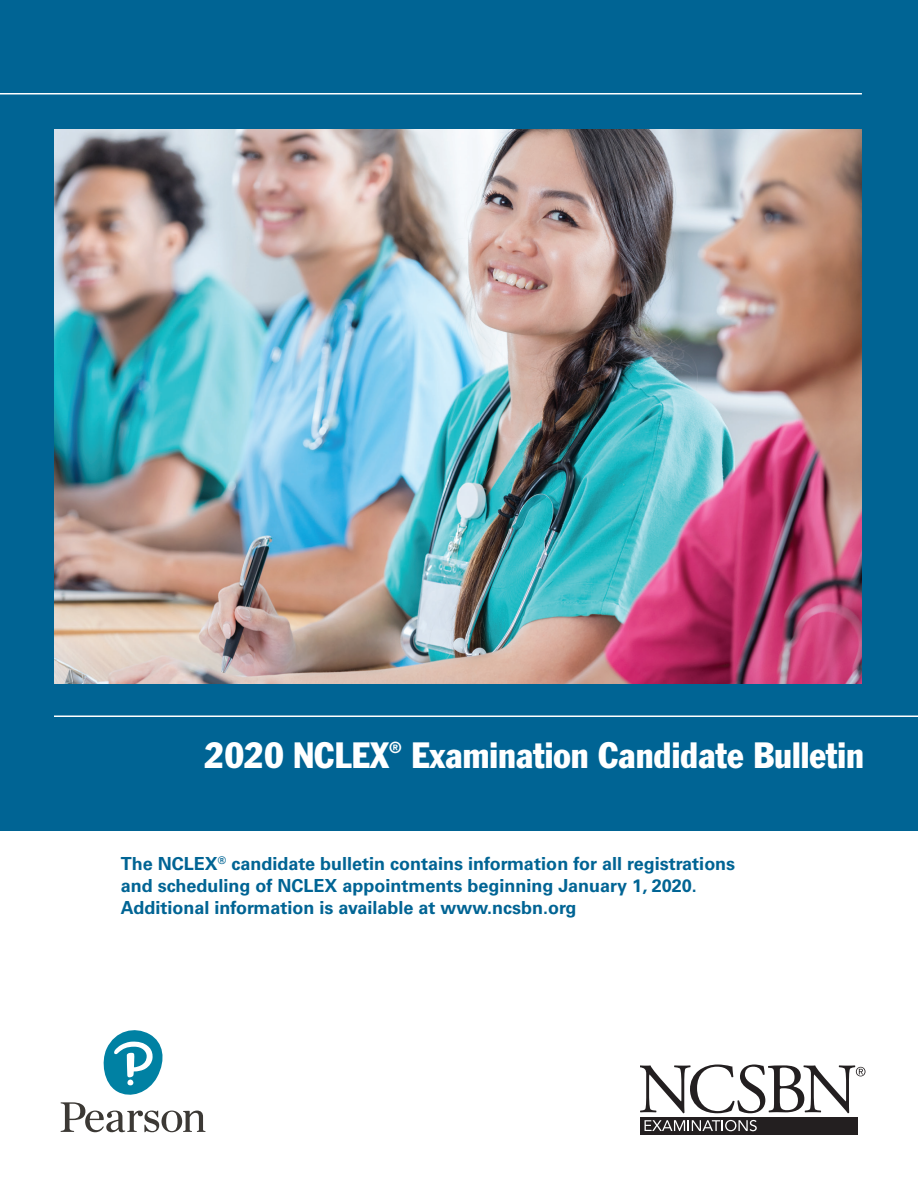
<style>
.page{position:relative;width:918px;height:1188px;background:#fff}
.page>*{position:absolute;margin:0;border:0;box-sizing:border-box;transform-origin:0 0}
.t1{font:condensed 36px "Franklin Gothic";color:#fff}
.t2{font:700 18px/21.6px "Univers LT Std";color:#006494}
.t3{font:condensed 15.75px "Franklin Gothic";color:#fff}
</style>
<div class="page">
<div style="left:0;top:0;width:918px;height:831px;background:#006494"></div>
<img style="left:54px;top:129px;width:808px;height:555px">
<hr style="left:54px;top:716px;width:864px;height:1px;background:#fff">
<hr style="left:0;top:93px;width:862px;height:1px;background:#fff">
<div style="left:640px;top:1117px;width:218px;height:17px;background:#231f20"></div>
<svg style="left:645px;top:1120px;width:112px;height:11px"></svg>
<svg style="left:640px;top:1065px;width:226px;height:48px"></svg>
<svg style="left:61px;top:1030px;width:145px;height:102px"></svg>
<p class="t1" style="left:204px;top:733px;width:187px">2020 NCLEX</p>
<p class="t3" style="left:389px;top:738px;width:14px">®</p>
<p class="t1" style="left:412px;top:733px;width:454px">Examination Candidate Bulletin</p>
<p class="t2" style="left:121px;top:853px;width:616px">The NCLEX<sup>®</sup> candidate bulletin contains information for all registrations and scheduling of NCLEX appointments beginning January 1, 2020.</p>
<p class="t2" style="left:121px;top:897px;width:457px">Additional information is available at www.ncsbn.org</p>
</div>
